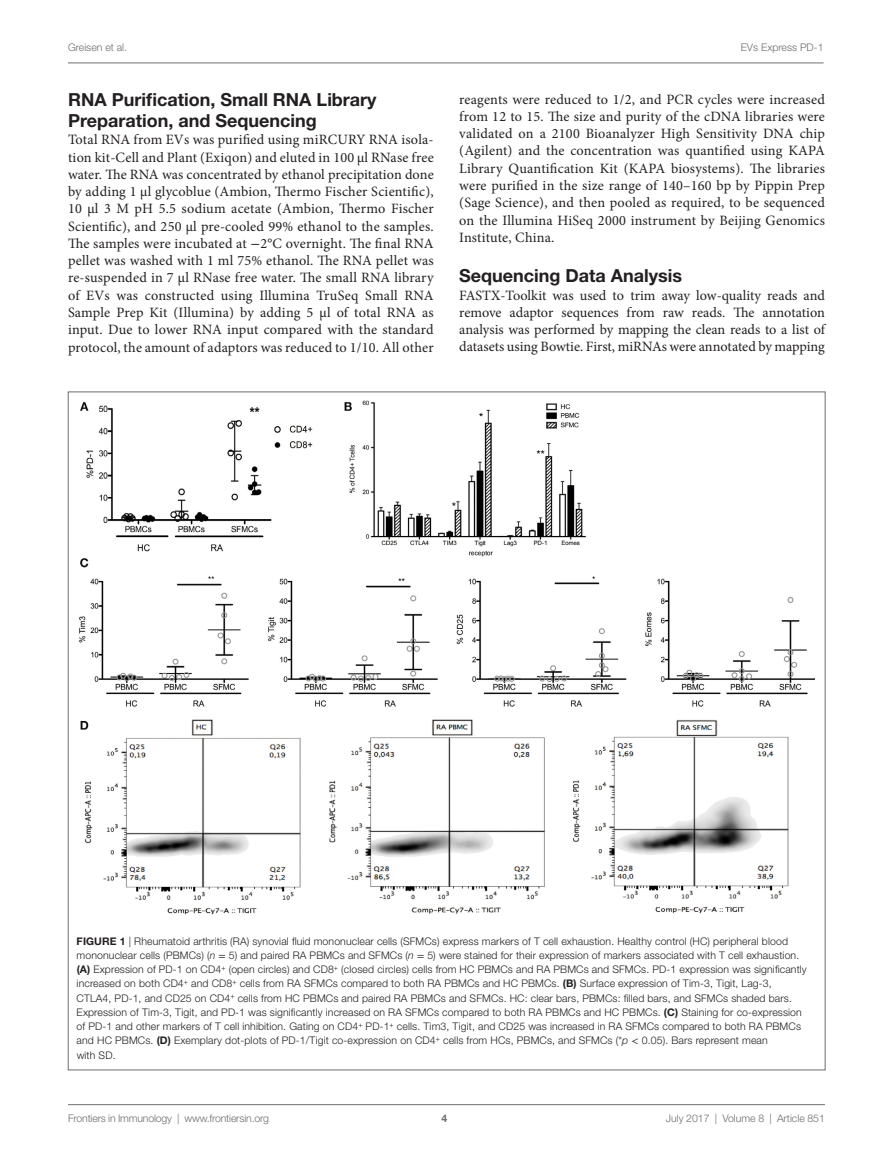
<style>
.page{position:relative;width:893px;height:1170px;background:#fff}
.page>*{position:absolute;margin:0;border:0;box-sizing:border-box;transform-origin:0 0}
.t1{font:700 18px/21px "Helvetica Neue LT Std";color:#231f20}
.t2{font:14.25px/17.2px "Minion Pro";letter-spacing:.005em;color:#231f20;text-align:justify}
.t3{font:300 10.5px/14.2px "Helvetica Neue LT Std";letter-spacing:.01em;color:#231f20}
.t4{font:300 10.5px "Helvetica Neue LT Std";letter-spacing:-.015em;color:#6c6d70}
.t5{font:700 10.5px "Helvetica Neue LT Std";color:#6c6d70}
.s1{font-family:"STIX General"}
.s2{font-weight:700}
.s3{font-style:italic}
.s4{font-family:"STIX General";font-weight:400}
</style>
<div class="page">
<img style="left:79px;top:400px;width:735px;height:514px">
<hr style="left:68px;top:63px;width:756px;height:1px;background:#6c6d70">
<hr style="left:68px;top:1104px;width:757px;height:1px;background:#6c6d70">
<p class="t4" style="left:68px;top:41px;width:61px">Greisen et al.</p>
<p class="t4" style="left:741px;top:41px;width:84px">EVs Express PD-1</p>
<p class="t1" style="left:68px;top:89px;width:14px">RNA</p>
<p class="t1" style="left:112px;top:89px;width:175px">Purification, Small RNA</p>
<p class="t1" style="left:68px;top:89px;width:310px;text-indent:249px">Library<br>Preparation, and Sequencing</p>
<p class="t2" style="left:68px;top:131px;width:367px">Total RNA from EVs was purified using miRCURY RNA isola&shy;tion kit-Cell and Plant (Exiqon) and eluted in 100 µl RNase free water. The RNA was concentrated by ethanol precipitation done by adding 1 µl glycoblue (Ambion, Thermo Fischer Scientific), 10 µl 3 M pH 5.5 sodium acetate (Ambion, Thermo Fischer Scientific), and 250 µl pre-cooled 99% ethanol to the samples.<br>The samples were incubated at <span class="s1">−</span>2°C overnight. The final RNA pellet was washed with 1 ml 75% ethanol. The RNA pellet was re-suspended in 7 µl RNase free water. The small RNA library of EVs was constructed using Illumina TruSeq Small RNA Sample Prep Kit (Illumina) by adding 5 µl of total RNA as input. Due to lower RNA input compared with the standard protocol, the amount of adaptors was reduced to 1/10. All other</p>
<p class="t2" style="left:459px;top:90px;width:367px">reagents were reduced to 1/2, and PCR cycles were increased from 12 to 15. The size and purity of the cDNA libraries were validated on a 2100 Bioanalyzer High Sensitivity DNA chip (Agilent) and the concentration was quantified using KAPA Library Quantification Kit (KAPA biosystems). The libraries were purified in the size range of 140–160 bp by Pippin Prep (Sage Science), and then pooled as required, to be sequenced on the Illumina HiSeq 2000 instrument by Beijing Genomics Institute, China.</p>
<p class="t1" style="left:459px;top:265px;width:224px">Sequencing Data Analysis</p>
<p class="t2" style="left:459px;top:286px;width:367px">FASTX-Toolkit was used to trim away low-quality reads and remove adaptor sequences from raw reads. The annotation analysis was performed by mapping the clean reads to a list of datasets using Bowtie. First, miRNAs were annotated by mapping</p>
<p class="t3" style="left:77px;top:933px;width:732px"><span class="s2">Figure 1</span> | Rheumatoid arthritis (RA) synovial fluid mononuclear cells (SFMCs) express markers of T cell exhaustion. Healthy control (HC) peripheral blood mononuclear cells (PBMCs) (<span class="s3">n</span> <span class="s4">=</span> 5) and paired RA PBMCs and SFMCs (<span class="s3">n</span> <span class="s4">=</span> 5) were stained for their expression of markers associated with T cell exhaustion. <span class="s2">(A)</span> Expression of PD-1 on CD4<sup>+</sup> (open circles) and CD8<sup>+</sup> (closed circles) cells from HC PBMCs and RA PBMCs and SFMCs. PD-1 expression was significantly increased on both CD4<sup>+</sup> and CD8<sup>+</sup> cells from RA SFMCs compared to both RA PBMCs and HC PBMCs. <span class="s2">(B)</span> Surface expression of Tim-3, Tigit, Lag-3, CTLA4, PD-1, and CD25 on CD4<sup>+</sup> cells from HC PBMCs and paired RA PBMCs and SFMCs. HC: clear bars, PBMCs: filled bars, and SFMCs shaded bars.<br>Expression of Tim-3, Tigit, and PD-1 was significantly increased on RA SFMCs compared to both RA PBMCs and HC PBMCs. <span class="s2">(C)</span> Staining for co-expression of PD-1 and other markers of T cell inhibition. Gating on CD4<sup>+</sup> PD-1<sup>+</sup> cells. Tim3, Tigit, and CD25 was increased in RA SFMCs compared to both RA PBMCs and HC PBMCs. <span class="s2">(D)</span> Exemplary dot-plots of PD-1/Tigit co-expression on CD4<sup>+</sup> cells from HCs, PBMCs, and SFMCs (*<span class="s3">p</span> <span class="s4">&lt;</span> 0.05). Bars represent mean<br>with SD.</p>
<p class="t4" style="left:68px;top:1111px;width:203px">Frontiers in Immunology | www.frontiersin.org</p>
<p class="t4" style="left:666px;top:1111px;width:161px">July 2017 | Volume 8 | Article 851</p>
<p class="t5" style="left:441px;top:1111px;width:7px">4</p>
</div>
